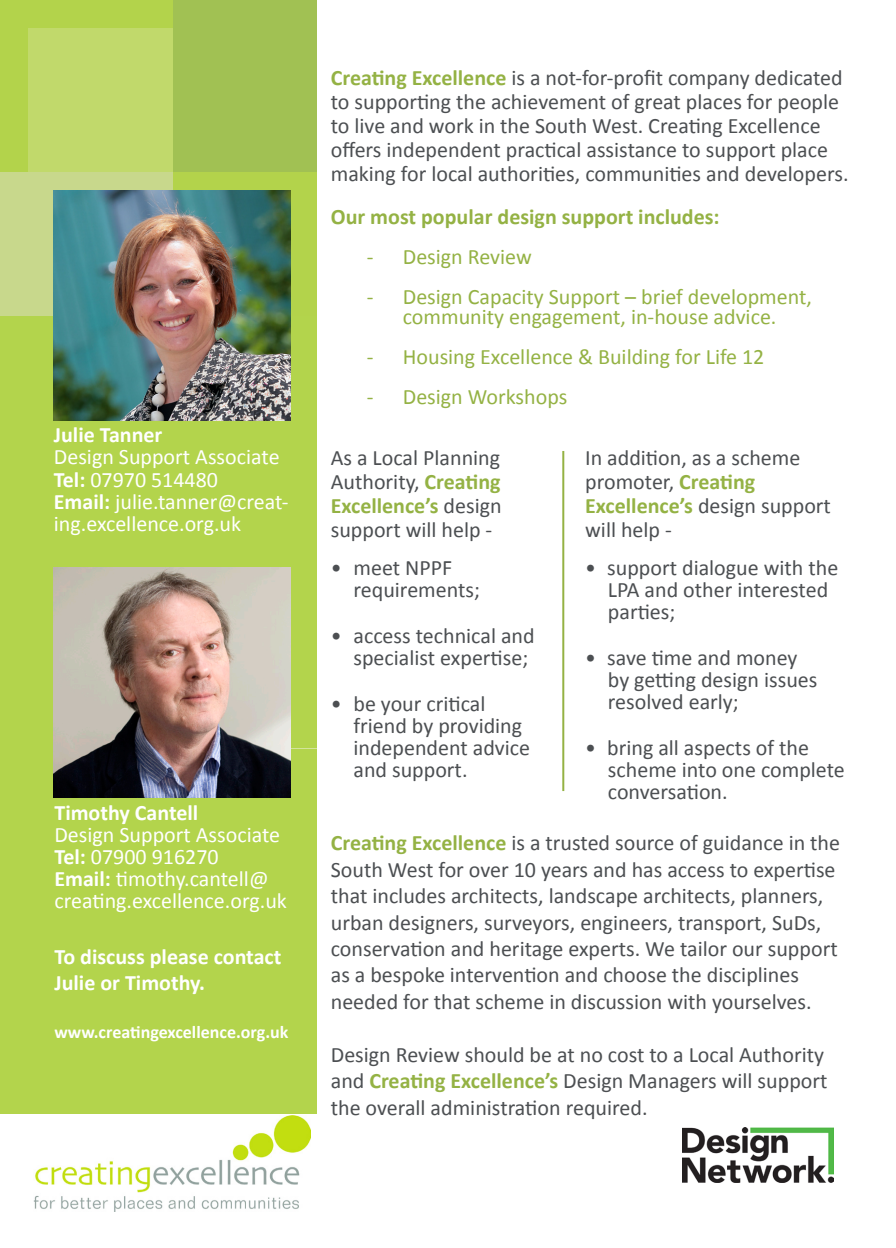
<style>
.page{position:relative;width:896px;height:1248px;background:#fff}
.page>*{position:absolute;margin:0;border:0;box-sizing:border-box;transform-origin:0 0}
.t1{font:22px/22px "Calibri";color:#4c4f52}
.t2{font:22px/22px "Calibri";color:#fff}
.t3{font:22px/20px "Calibri";color:#94b244;text-align:center}
.t4{font:700 22px/26.4px "Calibri";color:#fff}
.t5{font:700 22px "Calibri";color:#94b244}
.t6{font:700 18px "Calibri";color:#fff}
.s1{font-weight:700}
.s2{font-weight:700;color:#94b244}
</style>
<div class="page">
<div style="left:0;top:306px;width:316px;height:442px;background:#b3d44c"></div>
<div style="left:172px;top:0;width:144px;height:173px;background:#a1c153"></div>
<div style="left:0;top:748px;width:316px;height:365px;background:#b3d44c"></div>
<div style="left:0;top:0;width:172px;height:172px;background:#b3d34b"></div>
<div style="left:142px;top:172px;width:174px;height:144px;background:#b3d34b"></div>
<hr style="left:562px;top:451px;width:2px;height:340px;background:#94b244">
<div style="left:28px;top:28px;width:144px;height:144px;background:#c1d96b"></div>
<div style="left:0;top:172px;width:172px;height:144px;background:#c8d88c"></div>
<img style="left:54px;top:191px;width:236px;height:229px">
<img style="left:54px;top:567px;width:236px;height:230px">
<img style="left:33px;top:1115px;width:277px;height:95px">
<img style="left:683px;top:1127px;width:150px;height:55px">
<p class="t4" style="left:54px;top:422px;width:110px">Julie Tanner</p>
<p class="t2" style="left:54px;top:446px;width:236px">Design Support Associate<br><span class="s1">Tel:</span> 07970 514480<br><span class="s1">Email:</span> julie.tanner@creat&shy;ing.excellence.org.uk</p>
<p class="t4" style="left:54px;top:799px;width:145px">Timothy Cantell</p>
<p class="t2" style="left:54px;top:823px;width:234px">Design Support Associate<br><span class="s1">Tel:</span> 07900 916270<br><span class="s1">Email:</span> timothy.cantell@ creating.excellence.org.uk</p>
<p class="t4" style="left:54px;top:943px;width:228px">To discuss please contact<br>Julie or Timothy.</p>
<p class="t6" style="left:54px;top:1021px;width:235px">www.creatingexcellence.org.uk</p>
<p class="t1" style="left:331px;top:66px;width:519px;line-height:24px"><span class="s2">Creating Excellence</span> is a not-for-profit company dedicated to supporting the achievement of great places for people to live and work in the South West. Creating Excellence offers independent practical assistance to support place making for local authorities, communities and developers.</p>
<p class="t5" style="left:331px;top:202px;width:390px">Our most popular design support includes:</p>
<p class="t3" style="left:367px;top:246px;width:166px">- Design Review</p>
<p class="t3" style="left:367px;top:286px;width:447px">- Design Capacity Support – brief development, community engagement, in-house advice.</p>
<p class="t3" style="left:367px;top:346px;width:399px">- Housing Excellence &amp; Building for Life 12</p>
<p class="t3" style="left:367px;top:386px;width:202px">- Design Workshops</p>
<p class="t1" style="left:585px;top:445px;width:247px;line-height:24px">In addition, as a scheme promoter, <span class="s2">Creating<br>Excellence’s</span> design support will help -</p>
<p class="t1" style="left:608px;top:556px;width:232px;text-indent:-23px">• support dialogue with the<br>LPA and other interested parties;</p>
<p class="t1" style="left:608px;top:646px;width:211px;text-indent:-23px">• save time and money by getting design issues resolved early;</p>
<p class="t1" style="left:608px;top:736px;width:238px;text-indent:-23px">• bring all aspects of the scheme into one complete conversation.</p>
<p class="t1" style="left:331px;top:829px;width:511px;line-height:26.4px"><span class="s2">Creating Excellence</span> is a trusted source of guidance in the South West for over 10 years and has access to expertise that includes architects, landscape architects, planners, urban designers, surveyors, engineers, transport, SuDs, conservation and heritage experts. We tailor our support as a bespoke intervention and choose the disciplines needed for that scheme in discussion with yourselves.</p>
<p class="t1" style="left:331px;top:1040px;width:498px;line-height:26.4px">Design Review should be at no cost to a Local Authority and <span class="s2">Creating Excellence’s</span> Design Managers will support the overall administration required.</p>
<p class="t1" style="left:331px;top:445px;width:172px;line-height:24px;text-align:justify">As a Local Planning Authority, <span class="s2">Creating Excellence’s</span> design support will help -</p>
<p class="t1" style="left:353px;top:556px;width:128px;text-indent:-23px">• meet NPPF requirements;</p>
<p class="t1" style="left:331px;top:624px;width:205px;text-align:right">• access technical and specialist expertise;</p>
<p class="t1" style="left:353px;top:692px;width:178px;text-indent:-23px">• be your critical friend by providing independent advice and support.</p>
</div>
